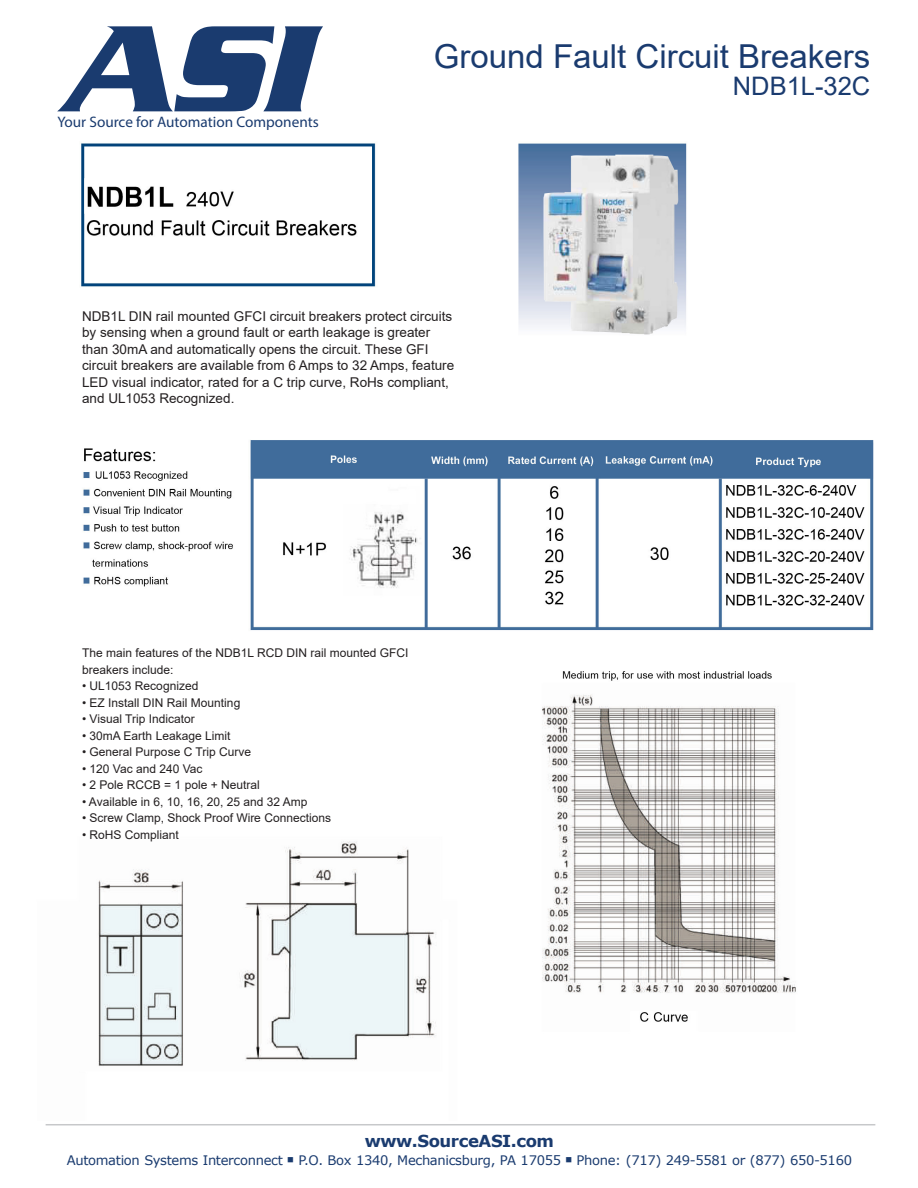
<style>
.page{position:relative;width:918px;height:1188px;background:#fff}
.page>*{position:absolute;margin:0;border:0;box-sizing:border-box;transform-origin:0 0}
.t1{font:33px "Arial";color:#1a3b6f}
.t2{font:25.5px "Arial";color:#1a3b6f}
.t3{font:700 16.5px "Verdana";letter-spacing:-.025em;color:#1a3b6f}
.t4{font:15.3px "Myriad Pro";color:#1a3b6f}
.t5{font:13.5px/16.5px "Arial";color:#231f20}
.t6{font:13.2px "Verdana";letter-spacing:-.025em;color:#1a3b6f}
.t7{font:12px/16.5px "Arial";color:#231f20}
</style>
<div class="page">
<svg style="left:57px;top:26px;width:266px;height:85px"></svg>
<hr style="left:46px;top:1124px;width:829px;height:1px;background:#c7c8ca">
<img style="left:81px;top:143px;width:793px;height:923px">
<p class="t4" style="left:57px;top:112px;width:263px">Your Source for Automation Components</p>
<h1 class="t1" style="left:434px;top:34px;width:438px">Ground Fault Circuit Breakers</h1>
<h2 class="t2" style="left:733px;top:68px;width:139px">NDB1L-32C</h2>
<p class="t5" style="left:82px;top:308px;width:374px">NDB1L DIN rail mounted GFCI circuit breakers protect circuits by sensing when a ground fault or earth leakage is greater than 30mA and automatically opens the circuit. These GFI circuit breakers are available from 6 Amps to 32 Amps, feature LED visual indicator, rated for a C trip curve, RoHs compliant, and UL1053 Recognized.</p>
<p class="t7" style="left:82px;top:645px;width:328px">The main features of the NDB1L RCD DIN rail mounted GFCI breakers include:</p>
<p class="t7" style="left:82px;top:678px;width:118px">• UL1053 Recognized</p>
<p class="t7" style="left:82px;top:694px;width:160px">• EZ Install DIN Rail Mounting</p>
<p class="t7" style="left:82px;top:711px;width:114px">• Visual Trip Indicator</p>
<p class="t7" style="left:82px;top:727px;width:150px">• 30mA Earth Leakage Limit</p>
<p class="t7" style="left:82px;top:744px;width:170px">• General Purpose C Trip Curve</p>
<p class="t7" style="left:82px;top:760px;width:122px">• 120 Vac and 240 Vac</p>
<p class="t7" style="left:82px;top:777px;width:179px">• 2 Pole RCCB = 1 pole + Neutral</p>
<p class="t7" style="left:82px;top:793px;width:227px">• Available in 6, 10, 16, 20, 25 and 32 Amp</p>
<p class="t7" style="left:82px;top:810px;width:250px">• Screw Clamp, Shock Proof Wire Connections</p>
<p class="t7" style="left:82px;top:826px;width:98px">• RoHS Compliant</p>
<h3 class="t3" style="left:365px;top:1129px;width:191px">www.SourceASI.com</h3>
<p class="t6" style="left:67px;top:1151px;width:787px">Automation Systems Interconnect ■ P.O. Box 1340, Mechanicsburg, PA 17055 ■ Phone: (717) 249-5581 or (877) 650-5160</p>
</div>
